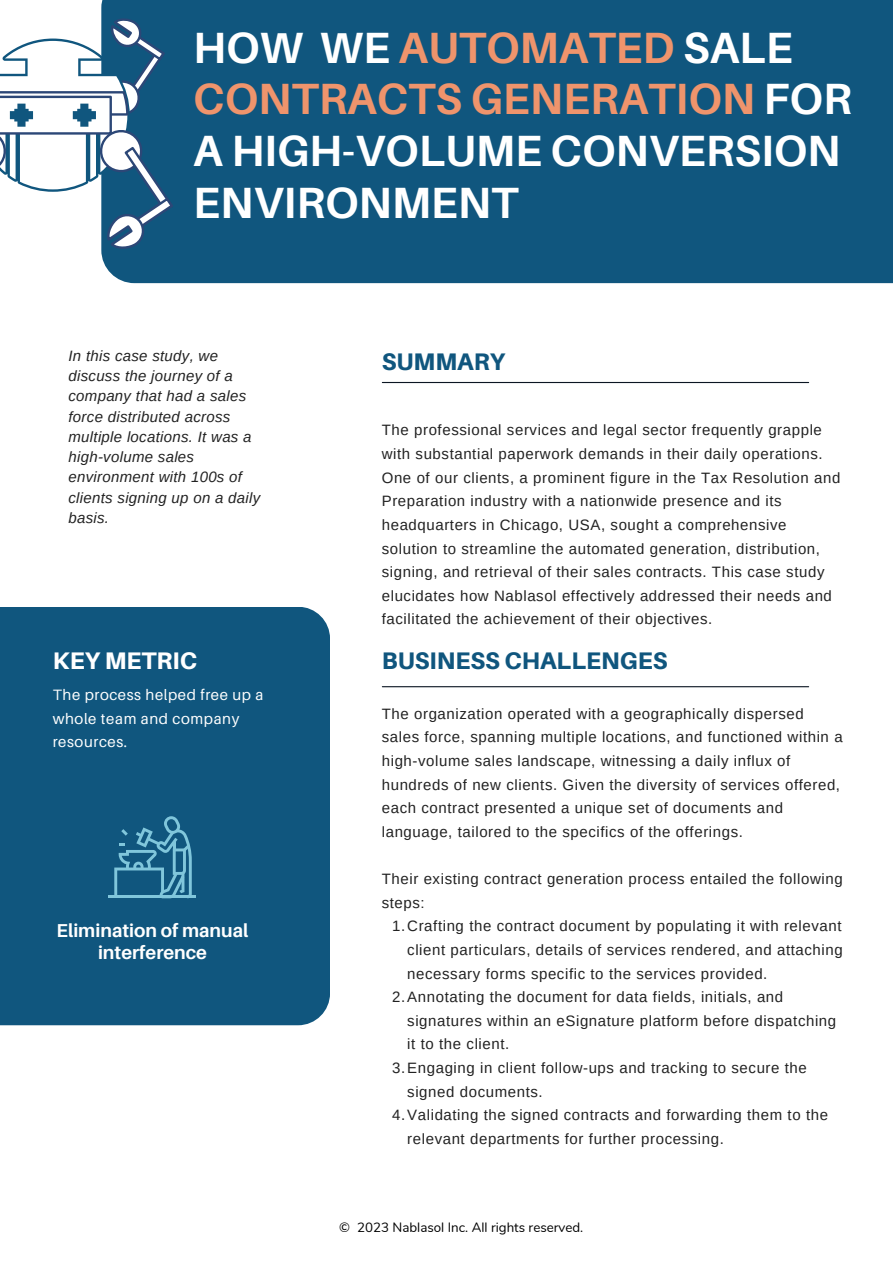
<style>
.page{position:relative;width:893px;height:1264px;background:#fff}
.page>*{position:absolute;margin:0;border:0;box-sizing:border-box;transform-origin:0 0}
.t1{font:700 43.8px/51.8px "Aileron";color:#fff}
.t2{font:800 24px "Aileron";color:#10567e}
.t3{font:800 24px "Aileron";color:#fff}
.t4{font:700 18.6px/22.4px "Aileron";color:#fff;text-align:center}
.t5{font:15px/23.5px "Arimo";letter-spacing:.04em;color:#222}
.t6{font:italic 15px/20.2px "Arimo";letter-spacing:.02em;color:#222}
.t7{font:15px/23.5px "Aileron";letter-spacing:.04em;color:#fff}
.t8{font:13.35px "Nunito";color:#010101}
.s1{color:#ef946c}
</style>
<div class="page">
<div style="left:0;top:607px;width:330px;height:418px;background:#10567e"></div>
<div style="left:101px;top:0;width:791px;height:283px;background:#10567e"></div>
<svg style="left:0;top:17px;width:173px;height:234px"></svg>
<hr style="left:382px;top:382px;width:426px;height:1px;background:#0b1623">
<hr style="left:382px;top:686px;width:426px;height:1px;background:#0b1623">
<hr style="left:108px;top:895px;width:88px;height:3px;background:#80c6db">
<svg style="left:114px;top:816px;width:78px;height:79px"></svg>
<h1 class="t1" style="left:193px;top:22px;width:659px">HOW WE <span class="s1">AUTOMATED</span> SALE<br><span class="s1">CONTRACTS GENERATION</span> FOR<br>A HIGH-VOLUME CONVERSION<br>ENVIRONMENT</h1>
<p class="t6" style="left:68px;top:345px;width:193px">In this case study, we discuss the journey of a company that had a sales force distributed across multiple locations. It was a high-volume sales environment with 100s of clients signing up on a daily basis.</p>
<h2 class="t2" style="left:382px;top:348px;width:125px">SUMMARY</h2>
<p class="t5" style="left:382px;top:418px;width:460px">The professional services and legal sector frequently grapple with substantial paperwork demands in their daily operations.<br>One of our clients, a prominent figure in the Tax Resolution and Preparation industry with a nationwide presence and its headquarters in Chicago, USA, sought a comprehensive solution to streamline the automated generation, distribution, signing, and retrieval of their sales contracts. This case study elucidates how Nablasol effectively addressed their needs and facilitated the achievement of their objectives.</p>
<h2 class="t3" style="left:53px;top:647px;width:146px">KEY METRIC</h2>
<p class="t7" style="left:53px;top:683px;width:212px">The process helped free up a whole team and company resources.</p>
<p class="t4" style="left:57px;top:919px;width:193px">Elimination of manual interference</p>
<h2 class="t2" style="left:382px;top:647px;width:287px">BUSINESS CHALLENGES</h2>
<p class="t5" style="left:382px;top:702px;width:462px">The organization operated with a geographically dispersed sales force, spanning multiple locations, and functioned within a high-volume sales landscape, witnessing a daily influx of hundreds of new clients. Given the diversity of services offered, each contract presented a unique set of documents and language, tailored to the specifics of the offerings.</p>
<p class="t5" style="left:382px;top:867px;width:462px">Their existing contract generation process entailed the following steps:</p>
<p class="t5" style="left:392px;top:914px;width:451px">1.Crafting the contract document by populating it with relevant</p>
<p class="t5" style="left:407px;top:938px;width:437px">client particulars, details of services rendered, and attaching</p>
<p class="t5" style="left:407px;top:961px;width:361px">necessary forms specific to the services provided.</p>
<p class="t5" style="left:392px;top:985px;width:392px">2.Annotating the document for data fields, initials, and</p>
<p class="t5" style="left:407px;top:1009px;width:430px">signatures within an eSignature platform before dispatching</p>
<p class="t5" style="left:407px;top:1032px;width:104px">it to the client.</p>
<p class="t5" style="left:392px;top:1056px;width:416px">3.Engaging in client follow-ups and tracking to secure the</p>
<p class="t5" style="left:407px;top:1079px;width:137px">signed documents.</p>
<p class="t5" style="left:392px;top:1103px;width:437px">4.Validating the signed contracts and forwarding them to the</p>
<p class="t5" style="left:407px;top:1127px;width:318px">relevant departments for further processing.</p>
<p class="t8" style="left:339px;top:1217px;width:245px">© 2023 Nablasol Inc. All rights reserved.</p>
</div>
